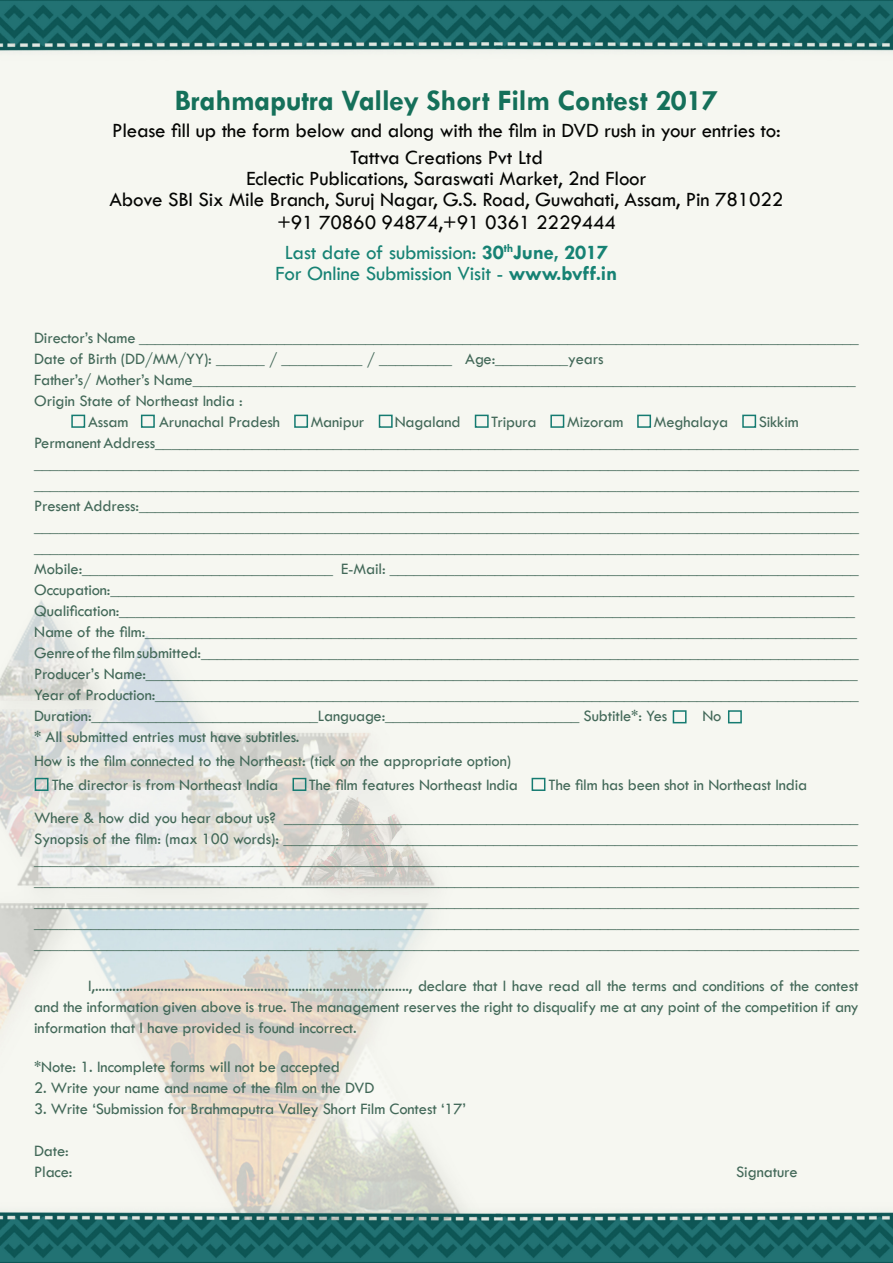
<style>
.page{position:relative;width:893px;height:1263px;background:#fff}
.page>*{position:absolute;margin:0;border:0;box-sizing:border-box;transform-origin:0 0}
.t1{font:700 30px "Tw Cen";letter-spacing:-.01em;color:#15705a}
.t2{font:21px "Tw Cen";letter-spacing:-.01em;color:#040503}
.t3{font:21px "Tw Cen";letter-spacing:-.01em;color:#168274}
.t4{font:16.5px/21px "Tw Cen";letter-spacing:-.01em;color:#426858;text-align:justify}
.s1{font-weight:700}
</style>
<div class="page">
<img style="left:0;top:0;width:893px;height:1263px">
<div style="left:673px;top:710px;width:14px;height:13px;border:2px solid #157b71"></div>
<div style="left:728px;top:710px;width:14px;height:13px;border:2px solid #157b71"></div>
<div style="left:71px;top:415px;width:14px;height:13px;border:2px solid #157b71"></div>
<div style="left:141px;top:415px;width:14px;height:13px;border:2px solid #157b71"></div>
<div style="left:294px;top:415px;width:14px;height:13px;border:2px solid #157b71"></div>
<div style="left:379px;top:415px;width:14px;height:13px;border:2px solid #157b71"></div>
<div style="left:475px;top:415px;width:14px;height:13px;border:2px solid #157b71"></div>
<div style="left:550px;top:415px;width:14px;height:13px;border:2px solid #157b71"></div>
<div style="left:637px;top:415px;width:14px;height:13px;border:2px solid #157b71"></div>
<div style="left:742px;top:415px;width:14px;height:13px;border:2px solid #157b71"></div>
<div style="left:292px;top:778px;width:14px;height:13px;border:2px solid #157b71"></div>
<div style="left:35px;top:778px;width:14px;height:13px;border:2px solid #157b71"></div>
<div style="left:532px;top:778px;width:13px;height:13px;border:2px solid #157b71"></div>
<p class="t1" style="left:175px;top:83px;width:545px">Brahmaputra Valley Short Film Contest 2017</p>
<p class="t2" style="left:112px;top:118px;width:670px">Please fill up the form below and along with the film in DVD rush in your entries to:</p>
<p class="t2" style="left:350px;top:145px;width:194px">Tattva Creations Pvt Ltd</p>
<p class="t2" style="left:246px;top:166px;width:402px">Eclectic Publications, Saraswati Market, 2nd Floor</p>
<p class="t2" style="left:109px;top:187px;width:676px">Above SBI Six Mile Branch, Suruj Nagar, G.S. Road, Guwahati, Assam, Pin 781022</p>
<p class="t2" style="left:277px;top:209px;width:341px">+91 70860 94874,+91 0361 2229444</p>
<p class="t3" style="left:285px;top:239px;width:325px">Last date of submission: <span class="s1">30</span><sup>th</sup><span class="s1">June, 2017</span></p>
<p class="t3" style="left:276px;top:260px;width:343px">For Online Submission Visit - <span class="s1">www.bvff.in</span></p>
<p class="t4" style="left:34px;top:327px;width:826px">Director’s Name _________________________________________________________________________________________</p>
<p class="t4" style="left:34px;top:348px;width:571px">Date of Birth (DD/MM/YY): ______ / __________ / _________ Age:_________years</p>
<p class="t4" style="left:34px;top:369px;width:823px">Father’s/ Mother’s Name__________________________________________________________________________________</p>
<p class="t4" style="left:34px;top:390px;width:210px">Origin State of Northeast India :</p>
<p class="t4" style="left:88px;top:411px;width:42px">Assam</p>
<p class="t4" style="left:159px;top:411px;width:122px">Arunachal Pradesh</p>
<p class="t4" style="left:311px;top:411px;width:55px">Manipur</p>
<p class="t4" style="left:395px;top:411px;width:67px">Nagaland</p>
<p class="t4" style="left:491px;top:411px;width:47px">Tripura</p>
<p class="t4" style="left:567px;top:411px;width:58px">Mizoram</p>
<p class="t4" style="left:654px;top:411px;width:76px">Meghalaya</p>
<p class="t4" style="left:759px;top:411px;width:42px">Sikkim</p>
<p class="t4" style="left:34px;top:432px;width:826px">Permanent Address_______________________________________________________________________________________</p>
<p class="t4" style="left:34px;top:453px;width:826px">______________________________________________________________________________________________________</p>
<p class="t4" style="left:34px;top:474px;width:826px">______________________________________________________________________________________________________</p>
<p class="t4" style="left:34px;top:495px;width:826px">Present Address:_________________________________________________________________________________________</p>
<p class="t4" style="left:34px;top:516px;width:826px">______________________________________________________________________________________________________</p>
<p class="t4" style="left:34px;top:537px;width:826px">______________________________________________________________________________________________________</p>
<p class="t4" style="left:34px;top:558px;width:826px">Mobile:_______________________________ E-Mail: __________________________________________________________</p>
<p class="t4" style="left:34px;top:579px;width:822px">Occupation:____________________________________________________________________________________________</p>
<p class="t4" style="left:34px;top:600px;width:822px">Qualification:___________________________________________________________________________________________</p>
<p class="t4" style="left:34px;top:621px;width:824px">Name of the film:________________________________________________________________________________________</p>
<p class="t4" style="left:34px;top:642px;width:826px">Genre of the film submitted:__________________________________________________________________________________</p>
<p class="t4" style="left:34px;top:663px;width:825px">Producer’s Name:________________________________________________________________________________________</p>
<p class="t4" style="left:34px;top:684px;width:826px">Year of Production:_______________________________________________________________________________________</p>
<p class="t4" style="left:34px;top:705px;width:635px">Duration:____________________________Language:________________________ Subtitle*: Yes</p>
<p class="t4" style="left:702px;top:705px;width:21px">No</p>
<p class="t4" style="left:34px;top:726px;width:267px">* All submitted entries must have subtitles.</p>
<p class="t4" style="left:34px;top:750px;width:479px">How is the film connected to the Northeast: (tick on the appropriate option)</p>
<p class="t4" style="left:52px;top:774px;width:228px">The director is from Northeast India</p>
<p class="t4" style="left:309px;top:774px;width:211px">The film features Northeast India</p>
<p class="t4" style="left:549px;top:774px;width:260px">The film has been shot in Northeast India</p>
<p class="t4" style="left:34px;top:807px;width:826px">Where &amp; how did you hear about us? _______________________________________________________________________</p>
<p class="t4" style="left:34px;top:828px;width:825px">Synopsis of the film: (max 100 words): _______________________________________________________________________</p>
<p class="t4" style="left:34px;top:849px;width:826px">______________________________________________________________________________________________________</p>
<p class="t4" style="left:34px;top:870px;width:826px">______________________________________________________________________________________________________</p>
<p class="t4" style="left:34px;top:891px;width:826px">______________________________________________________________________________________________________</p>
<p class="t4" style="left:34px;top:912px;width:826px">______________________________________________________________________________________________________</p>
<p class="t4" style="left:34px;top:933px;width:826px">______________________________________________________________________________________________________</p>
<p class="t4" style="left:34px;top:975px;width:826px;text-indent:54px">I,..........................................................................................., declare that I have read all the terms and conditions of the contest and the information given above is true. The management reserves the right to disqualify me at any point of the competition if any information that I have provided is found incorrect.</p>
<p class="t4" style="left:34px;top:1056px;width:307px">*Note: 1. Incomplete forms will not be accepted</p>
<p class="t4" style="left:34px;top:1077px;width:342px">2. Write your name and name of the film on the DVD</p>
<p class="t4" style="left:34px;top:1098px;width:433px">3. Write ‘Submission for Brahmaputra Valley Short Film Contest ‘17’</p>
<p class="t4" style="left:34px;top:1140px;width:36px">Date:</p>
<p class="t4" style="left:34px;top:1161px;width:40px">Place:</p>
<p class="t4" style="left:736px;top:1161px;width:63px">Signature</p>
</div>
